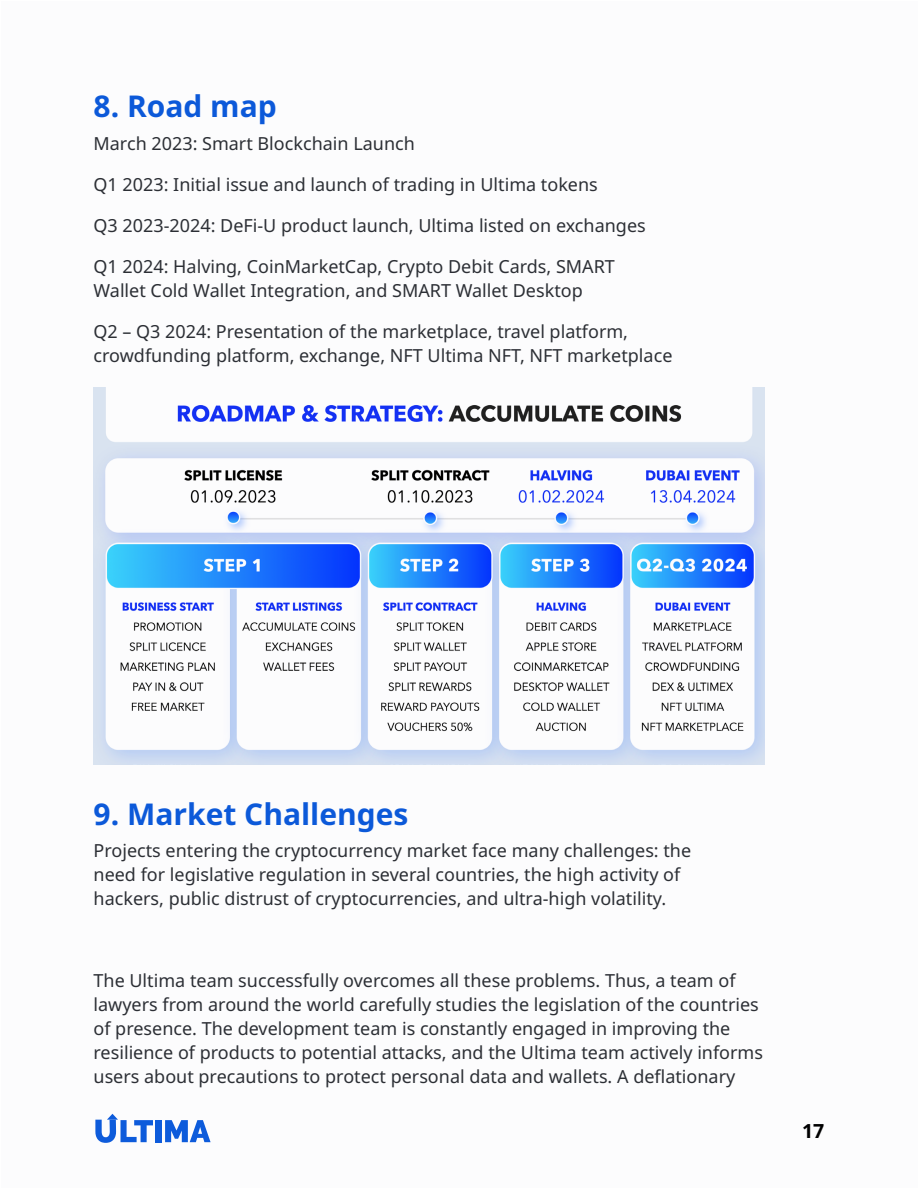
<style>
.page{position:relative;width:918px;height:1188px;background:#fff}
.page>*{position:absolute;margin:0;border:0;box-sizing:border-box;transform-origin:0 0}
.t1{font:700 30px "Noto Sans";color:#0d5bdb}
.t2{font:700 19.5px "Noto Sans";color:#000}
.t3{font:18px/24px "Noto Sans";color:#2d3036}
</style>
<div class="page">
<div style="left:155px;top:1120px;width:6px;height:22px;background:#0d5bdb"></div>
<svg style="left:165px;top:1120px;width:46px;height:22px"></svg>
<svg style="left:95px;top:1114px;width:58px;height:29px"></svg>
<img style="left:94px;top:387px;width:670px;height:378px">
<h1 class="t1" style="left:94px;top:85px;width:185px">8. Road map</h1>
<p class="t3" style="left:94px;top:132px;width:323px">March 2023: Smart Blockchain Launch</p>
<p class="t3" style="left:94px;top:173px;width:506px">Q1 2023: Initial issue and launch of trading in Ultima tokens</p>
<p class="t3" style="left:94px;top:214px;width:554px">Q3 2023-2024: DeFi-U product launch, Ultima listed on exchanges</p>
<p class="t3" style="left:94px;top:255px;width:523px">Q1 2024: Halving, CoinMarketCap, Crypto Debit Cards, SMART<br>Wallet Cold Wallet Integration, and SMART Wallet Desktop</p>
<p class="t3" style="left:94px;top:320px;width:580px">Q2 – Q3 2024: Presentation of the marketplace, travel platform, crowdfunding platform, exchange, NFT Ultima NFT, NFT marketplace</p>
<h1 class="t1" style="left:94px;top:793px;width:316px">9. Market Challenges</h1>
<p class="t3" style="left:94px;top:839px;width:599px">Projects entering the cryptocurrency market face many challenges: the need for legislative regulation in several countries, the high activity of hackers, public distrust of cryptocurrencies, and ultra-high volatility.</p>
<p class="t3" style="left:94px;top:969px;width:671px">The Ultima team successfully overcomes all these problems. Thus, a team of lawyers from around the world carefully studies the legislation of the countries of presence. The development team is constantly engaged in improving the resilience of products to potential attacks, and the Ultima team actively informs users about precautions to protect personal data and wallets. A deflationary</p>
<p class="t2" style="left:802px;top:1117px;width:24px">17</p>
</div>
